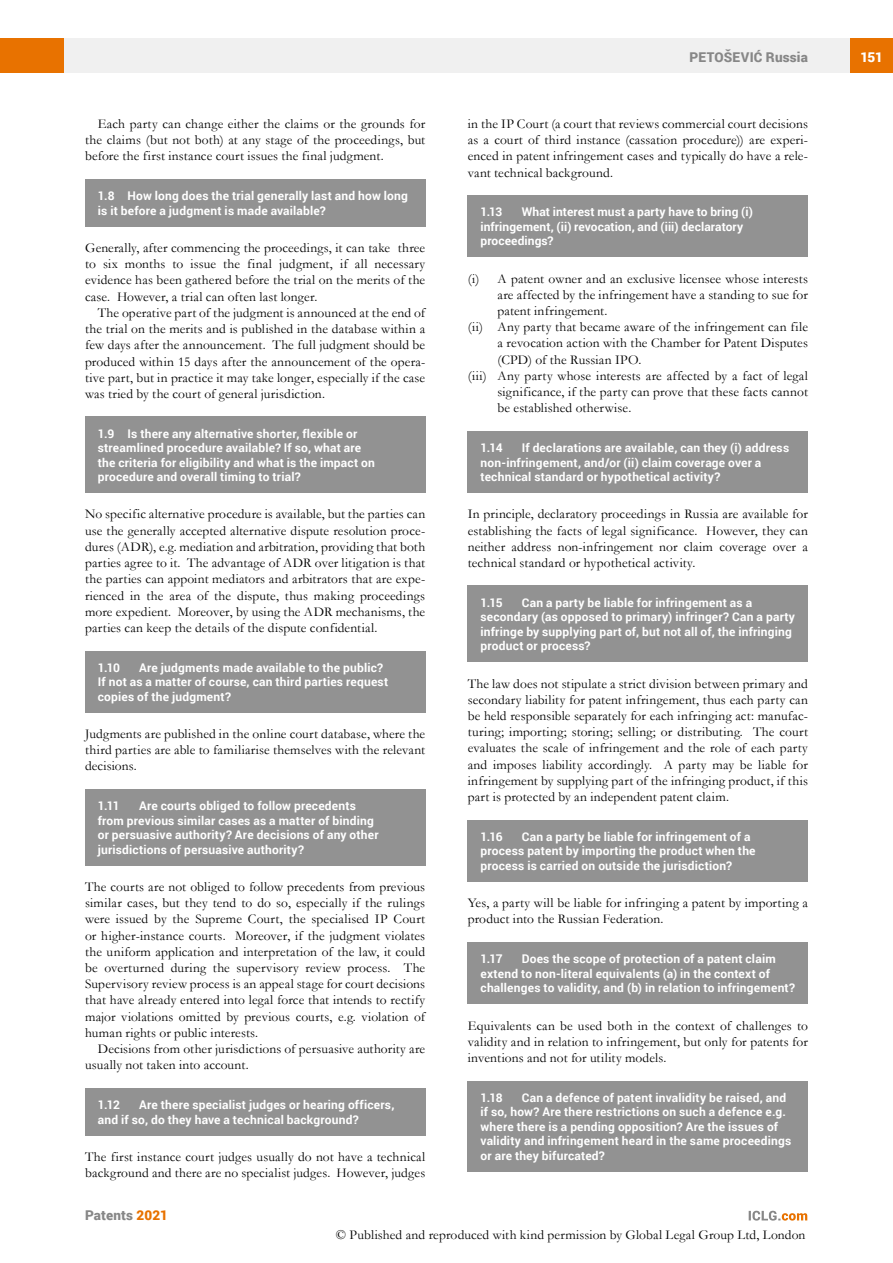
<style>
.page{position:relative;width:893px;height:1263px;background:#fff}
.page>*{position:absolute;margin:0;border:0;box-sizing:border-box;transform-origin:0 0}
.t1{font:13.5px/16.2px "Garamond";letter-spacing:.01em;color:#000;text-align:justify}
.t2{font:900 13.5px "Roboto";letter-spacing:.01em;color:#878787}
.t3{font:900 13.5px "Roboto";color:#fff}
.t4{font:700 12px/14.4px "Roboto";letter-spacing:.015em;color:#fff}
.s1{color:#e87200}
</style>
<div class="page">
<div style="left:64px;top:38px;width:786px;height:34px;background:#f0f0f0"></div>
<div style="left:850px;top:38px;width:43px;height:34px;background:#e87200"></div>
<div style="left:0;top:38px;width:64px;height:34px;background:#e87200"></div>
<svg style="left:749px;top:1211px;width:58px;height:9px"></svg>
<div style="left:468px;top:195px;width:340px;height:62px;background:#929292"></div>
<div style="left:468px;top:431px;width:340px;height:62px;background:#929292"></div>
<div style="left:468px;top:586px;width:340px;height:76px;background:#929292"></div>
<div style="left:468px;top:820px;width:340px;height:61px;background:#929292"></div>
<div style="left:468px;top:942px;width:340px;height:62px;background:#929292"></div>
<div style="left:468px;top:1081px;width:340px;height:90px;background:#929292"></div>
<div style="left:85px;top:179px;width:340px;height:47px;background:#929292"></div>
<div style="left:85px;top:417px;width:340px;height:76px;background:#929292"></div>
<div style="left:85px;top:651px;width:340px;height:61px;background:#929292"></div>
<div style="left:85px;top:789px;width:340px;height:76px;background:#929292"></div>
<div style="left:85px;top:1088px;width:340px;height:47px;background:#929292"></div>
<p class="t1" style="left:85px;top:115px;width:342px;text-indent:13px">Each party can change either the claims or the grounds for the claims (but not both) at any stage of the proceedings, but before the first instance court issues the final judgment.</p>
<p class="t4" style="left:98px;top:188px;width:312px">1.8 How long does the trial generally last and how long is it before a judgment is made available?</p>
<p class="t1" style="left:85px;top:239px;width:342px">Generally, after commencing the proceedings, it can take three to six months to issue the final judgment, if all necessary evidence has been gathered before the trial on the merits of the case. However, a trial can often last longer.</p>
<p class="t1" style="left:85px;top:304px;width:342px;text-indent:13px">The operative part of the judgment is announced at the end of the trial on the merits and is published in the database within a few days after the announcement. The full judgment should be produced within 15 days after the announcement of the opera&shy;tive part, but in practice it may take longer, especially if the case was tried by the court of general jurisdiction.</p>
<p class="t4" style="left:98px;top:426px;width:279px">1.9 Is there any alternative shorter, flexible or streamlined procedure available? If so, what are the criteria for eligibility and what is the impact on procedure and overall timing to trial?</p>
<p class="t1" style="left:85px;top:506px;width:342px">No specific alternative procedure is available, but the parties can use the generally accepted alternative dispute resolution proce&shy;dures (ADR), e.g. mediation and arbitration, providing that both parties agree to it. The advantage of ADR over litigation is that the parties can appoint mediators and arbitrators that are expe&shy;rienced in the area of the dispute, thus making proceedings more expedient. Moreover, by using the ADR mechanisms, the parties can keep the details of the dispute confidential.</p>
<p class="t4" style="left:98px;top:660px;width:24px">1.10</p>
<p class="t4" style="left:98px;top:660px;width:292px;text-indent:41px">Are judgments made available to the public?<br>If not as a matter of course, can third parties request copies of the judgment?</p>
<p class="t1" style="left:85px;top:725px;width:342px">Judgments are published in the online court database, where the third parties are able to familiarise themselves with the relevant decisions.</p>
<p class="t4" style="left:98px;top:798px;width:23px">1.11</p>
<p class="t4" style="left:98px;top:798px;width:282px;text-indent:41px">Are courts obliged to follow precedents from previous similar cases as a matter of binding or persuasive authority? Are decisions of any other jurisdictions of persuasive authority?</p>
<p class="t1" style="left:85px;top:878px;width:342px">The courts are not obliged to follow precedents from previous similar cases, but they tend to do so, especially if the rulings were issued by the Supreme Court, the specialised IP Court or higher-instance courts. Moreover, if the judgment violates the uniform application and interpretation of the law, it could be overturned during the supervisory review process. The Supervisory review process is an appeal stage for court decisions that have already entered into legal force that intends to rectify major violations omitted by previous courts, e.g. violation of human rights or public interests.</p>
<p class="t1" style="left:85px;top:1040px;width:342px;text-indent:13px">Decisions from other jurisdictions of persuasive authority are usually not taken into account.</p>
<p class="t4" style="left:98px;top:1097px;width:24px">1.12</p>
<p class="t4" style="left:98px;top:1097px;width:298px;text-indent:41px">Are there specialist judges or hearing officers, and if so, do they have a technical background?</p>
<p class="t1" style="left:85px;top:1148px;width:342px">The first instance court judges usually do not have a technical background and there are no specialist judges. However, judges</p>
<p class="t2" style="left:85px;top:1206px;width:84px">Patents <span class="s1">2021</span></p>
<p class="t2" style="left:690px;top:48px;width:120px">PETOŠEVIĆ Russia</p>
<p class="t3" style="left:860px;top:48px;width:24px">151</p>
<p class="t1" style="left:468px;top:115px;width:342px">in the IP Court (a court that reviews commercial court decisions as a court of third instance (cassation procedure)) are experi&shy;enced in patent infringement cases and typically do have a rele&shy;vant technical background.</p>
<p class="t4" style="left:480px;top:204px;width:23px">1.13</p>
<p class="t4" style="left:480px;top:204px;width:274px;text-indent:41px">What interest must a party have to bring (i) infringement, (ii) revocation, and (iii) declaratory proceedings?</p>
<p class="t1" style="left:468px;top:270px;width:342px">(i) A patent owner and an exclusive licensee whose interests</p>
<p class="t1" style="left:497px;top:286px;width:312px">are affected by the infringement have a standing to sue for</p>
<p class="t1" style="left:497px;top:302px;width:111px">patent infringement.</p>
<p class="t1" style="left:468px;top:319px;width:342px">(ii) Any party that became aware of the infringement can file</p>
<p class="t1" style="left:497px;top:335px;width:312px">a revocation action with the Chamber for Patent Disputes</p>
<p class="t1" style="left:497px;top:351px;width:145px">(CPD) of the Russian IPO.</p>
<p class="t1" style="left:468px;top:367px;width:342px">(iii) Any party whose interests are affected by a fact of legal</p>
<p class="t1" style="left:497px;top:383px;width:312px">significance, if the party can prove that these facts cannot</p>
<p class="t1" style="left:497px;top:400px;width:135px">be established otherwise.</p>
<p class="t4" style="left:480px;top:440px;width:24px">1.14</p>
<p class="t4" style="left:480px;top:440px;width:310px;text-indent:41px">If declarations are available, can they (i) address non-infringement, and/or (ii) claim coverage over a technical standard or hypothetical activity?</p>
<p class="t1" style="left:468px;top:506px;width:342px">In principle, declaratory proceedings in Russia are available for establishing the facts of legal significance. However, they can neither address non-infringement nor claim coverage over a technical standard or hypothetical activity.</p>
<p class="t4" style="left:480px;top:595px;width:24px">1.15</p>
<p class="t4" style="left:480px;top:595px;width:316px;text-indent:41px">Can a party be liable for infringement as a secondary (as opposed to primary) infringer? Can a party infringe by supplying part of, but not all of, the infringing product or process?</p>
<p class="t1" style="left:468px;top:675px;width:342px">The law does not stipulate a strict division between primary and secondary liability for patent infringement, thus each party can be held responsible separately for each infringing act: manufac&shy;turing; importing; storing; selling; or distributing. The court evaluates the scale of infringement and the role of each party and imposes liability accordingly. A party may be liable for infringement by supplying part of the infringing product, if this part is protected by an independent patent claim.</p>
<p class="t4" style="left:480px;top:829px;width:24px">1.16</p>
<p class="t4" style="left:480px;top:829px;width:277px;text-indent:41px">Can a party be liable for infringement of a process patent by importing the product when the process is carried on outside the jurisdiction?</p>
<p class="t1" style="left:468px;top:894px;width:342px">Yes, a party will be liable for infringing a patent by importing a product into the Russian Federation.</p>
<p class="t4" style="left:480px;top:951px;width:24px">1.17</p>
<p class="t4" style="left:480px;top:951px;width:316px;text-indent:41px">Does the scope of protection of a patent claim extend to non-literal equivalents (a) in the context of challenges to validity, and (b) in relation to infringement?</p>
<p class="t1" style="left:468px;top:1017px;width:342px">Equivalents can be used both in the context of challenges to validity and in relation to infringement, but only for patents for inventions and not for utility models.</p>
<p class="t4" style="left:480px;top:1090px;width:24px">1.18</p>
<p class="t4" style="left:480px;top:1090px;width:312px;text-indent:41px">Can a defence of patent invalidity be raised, and if so, how? Are there restrictions on such a defence e.g. where there is a pending opposition? Are the issues of validity and infringement heard in the same proceedings or are they bifurcated?</p>
<p class="t1" style="left:336px;top:1226px;width:471px">© Published and reproduced with kind permission by Global Legal Group Ltd, London</p>
</div>
